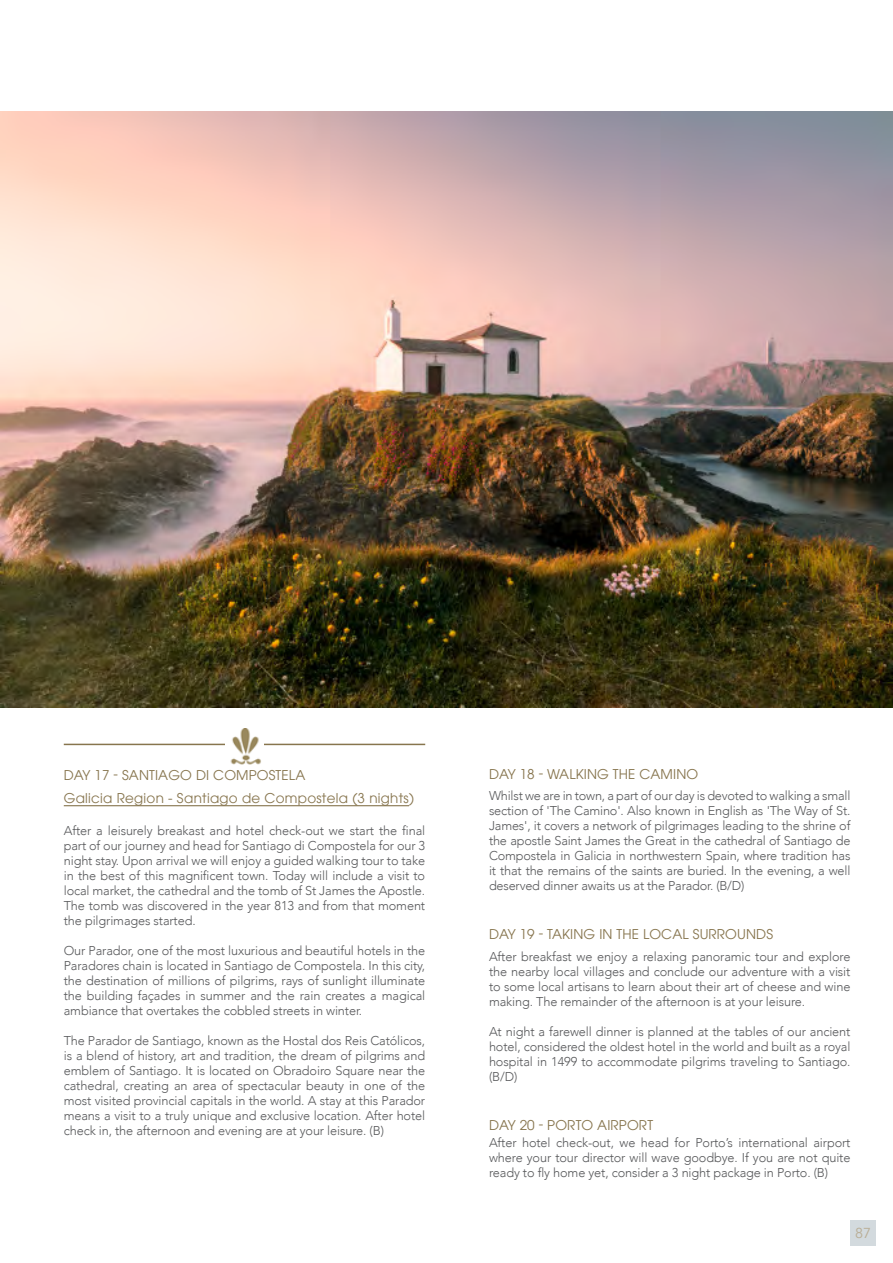
<style>
.page{position:relative;width:893px;height:1263px;background:#fff}
.page>*{position:absolute;margin:0;border:0;box-sizing:border-box;transform-origin:0 0}
.t1{font:14.4px "Avenir";color:#b9ad95}
.t2{font:13.5px/23px "ITC Avant Garde Pro";letter-spacing:.01em;color:#87754e}
.t3{font:300 12.75px/15px "Avenir";letter-spacing:-.01em;color:#58595b;text-align:justify}
</style>
<div class="page">
<img style="left:0;top:112px;width:893px;height:595px">
<div style="left:850px;top:1220px;width:26px;height:26px;background:#d3dade"></div>
<hr style="left:64px;top:805px;width:345px;height:1px;background:#87754e">
<hr style="left:64px;top:744px;width:361px;height:1px;background:#87754e">
<img style="left:225px;top:728px;width:39px;height:37px">
<p class="t2" style="left:64px;top:763px;width:352px">DAY 17 - SANTIAGO DI COMPOSTELA<br>Galicia Region - Santiago de Compostela (3 nights)</p>
<p class="t3" style="left:64px;top:823px;width:363px">After a leisurely breakast and hotel check-out we start the final part of our journey and head for Santiago di Compostela for our 3 night stay. Upon arrival we will enjoy a guided walking tour to take in the best of this magnificent town. Today will include a visit to local market, the cathedral and the tomb of St James the Apostle.<br>The tomb was discovered in the year 813 and from that moment the pilgrimages started.</p>
<p class="t3" style="left:64px;top:943px;width:363px">Our Parador, one of the most luxurious and beautiful hotels in the Paradores chain is located in Santiago de Compostela. In this city, the destination of millions of pilgrims, rays of sunlight illuminate the building façades in summer and the rain creates a magical ambiance that overtakes the cobbled streets in winter.</p>
<p class="t3" style="left:64px;top:1033px;width:363px">The Parador de Santiago, known as the Hostal dos Reis Católicos, is a blend of history, art and tradition, the dream of pilgrims and emblem of Santiago. It is located on Obradoiro Square near the cathedral, creating an area of spectacular beauty in one of the most visited provincial capitals in the world. A stay at this Parador means a visit to a truly unique and exclusive location. After hotel check in, the afternoon and evening are at your leisure. (B)</p>
<p class="t2" style="left:489px;top:762px;width:211px">DAY 18 - WALKING THE CAMINO</p>
<p class="t3" style="left:489px;top:788px;width:363px">Whilst we are in town, a part of our day is devoted to walking a small section of 'The Camino'. Also known in English as 'The Way of St.<br>James', it covers a network of pilgrimages leading to the shrine of the apostle Saint James the Great in the cathedral of Santiago de Compostela in Galicia in northwestern Spain, where tradition has it that the remains of the saints are buried. In the evening, a well deserved dinner awaits us at the Parador. (B/D)</p>
<p class="t2" style="left:489px;top:923px;width:286px">DAY 19 - TAKING IN THE LOCAL SURROUNDS</p>
<p class="t3" style="left:489px;top:949px;width:363px">After breakfast we enjoy a relaxing panoramic tour and explore the nearby local villages and conclude our adventure with a visit to some local artisans to learn about their art of cheese and wine making. The remainder of the afternoon is at your leisure.</p>
<p class="t3" style="left:489px;top:1024px;width:363px">At night a farewell dinner is planned at the tables of our ancient hotel, considered the oldest hotel in the world and built as a royal hospital in 1499 to accommodate pilgrims traveling to Santiago. (B/D)</p>
<p class="t2" style="left:489px;top:1113px;width:166px">DAY 20 - PORTO AIRPORT</p>
<p class="t3" style="left:489px;top:1135px;width:363px">After hotel check-out, we head for Porto’s international airport where your tour director will wave goodbye. If you are not quite ready to fly home yet, consider a 3 night package in Porto. (B)</p>
<p class="t1" style="left:855px;top:1225px;width:18px">87</p>
</div>
